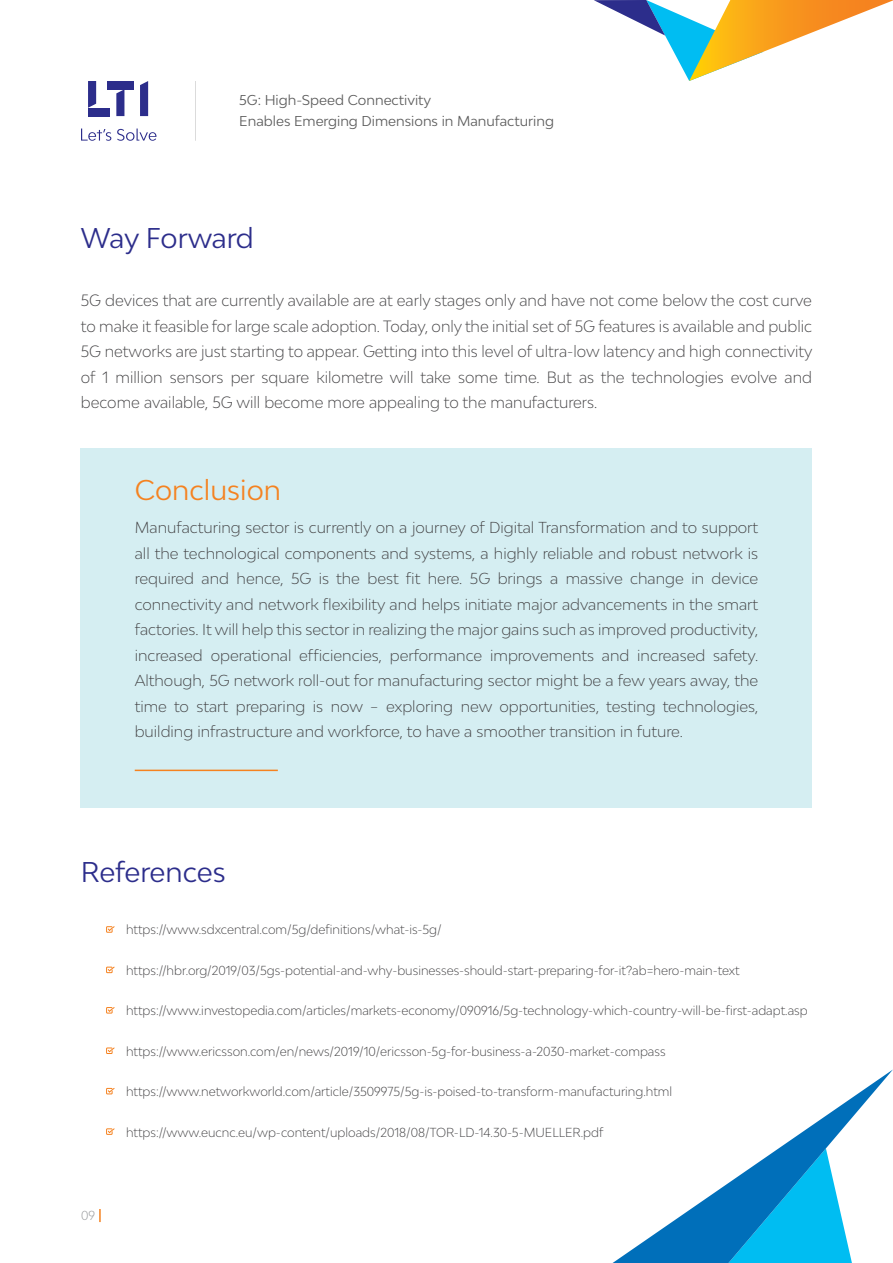
<style>
.page{position:relative;width:893px;height:1263px;background:#fff}
.page>*{position:absolute;margin:0;border:0;box-sizing:border-box;transform-origin:0 0}
.t1{font:27px "Bw Modelica";letter-spacing:-.01em;color:#2c2d8b}
.t2{font:27px "Bw Modelica";color:#f58220}
.t3{font:300 15.45px/25.5px "Bw Modelica";color:#414042;text-align:justify}
.t4{font:300 15px/25.5px "Bw Modelica";color:#414042;text-align:justify}
.t5{font:13.5px/21px "Bw Modelica";color:#5c5c5c}
.t6{font:300 12.3px "Bw Modelica";color:#414042}
.t7{font:300 12.3px "Bw Modelica";color:#939598}
</style>
<div class="page">
<div style="left:81px;top:448px;width:731px;height:360px;background:#d5eef2"></div>
<hr style="left:135px;top:770px;width:143px;height:1px;background:#f58220">
<svg style="left:106px;top:926px;width:9px;height:6px"></svg>
<svg style="left:106px;top:1007px;width:9px;height:6px"></svg>
<svg style="left:106px;top:966px;width:9px;height:7px"></svg>
<svg style="left:106px;top:1087px;width:9px;height:7px"></svg>
<div style="left:106px;top:1128px;width:6px;height:7px;border:1px solid #f58220"></div>
<svg style="left:107px;top:1128px;width:8px;height:7px"></svg>
<div style="left:106px;top:1047px;width:6px;height:7px;border:1px solid #f58220"></div>
<svg style="left:107px;top:1047px;width:8px;height:7px"></svg>
<hr style="left:195px;top:81px;width:1px;height:60px;background:#000">
<svg style="left:88px;top:81px;width:8px;height:27px"></svg>
<div style="left:88px;top:108px;width:21px;height:8px;background:#2c2d8b"></div>
<div style="left:107px;top:81px;width:26px;height:8px;background:#2c2d8b"></div>
<svg style="left:116px;top:89px;width:8px;height:27px"></svg>
<svg style="left:140px;top:81px;width:8px;height:35px"></svg>
<svg style="left:81px;top:129px;width:75px;height:12px"></svg>
<svg style="left:613px;top:1069px;width:280px;height:194px"></svg>
<svg style="left:594px;top:0;width:299px;height:81px"></svg>
<svg style="left:99px;top:1209px;width:2px;height:13px"></svg>
<p class="t5" style="left:239px;top:89px;width:316px">5G: High-Speed Connectivity<br>Enables Emerging Dimensions in Manufacturing</p>
<h1 class="t1" style="left:81px;top:220px;width:175px">Way Forward</h1>
<p class="t3" style="left:81px;top:287px;width:733px">5G devices that are currently available are at early stages only and have not come below the cost curve to make it feasible for large scale adoption. Today, only the initial set of 5G features is available and public 5G networks are just starting to appear. Getting into this level of ultra-low latency and high connectivity of 1 million sensors per square kilometre will take some time. But as the technologies evolve and become available, 5G will become more appealing to the manufacturers.</p>
<h1 class="t2" style="left:135px;top:472px;width:148px">Conclusion</h1>
<p class="t4" style="left:135px;top:514px;width:625px">Manufacturing sector is currently on a journey of Digital Transformation and to support all the technological components and systems, a highly reliable and robust network is required and hence, 5G is the best fit here. 5G brings a massive change in device connectivity and network flexibility and helps initiate major advancements in the smart factories. It will help this sector in realizing the major gains such as improved productivity, increased operational efficiencies, performance improvements and increased safety.<br>Although, 5G network roll-out for manufacturing sector might be a few years away, the time to start preparing is now – exploring new opportunities, testing technologies, building infrastructure and workforce, to have a smoother transition in future.</p>
<h1 class="t1" style="left:81px;top:854px;width:146px">References</h1>
<p class="t7" style="left:81px;top:1207px;width:15px">09</p>
<p class="t6" style="left:126px;top:922px;width:317px">https://www.sdxcentral.com/5g/definitions/what-is-5g/</p>
<p class="t6" style="left:126px;top:962px;width:615px">https://hbr.org/2019/03/5gs-potential-and-why-businesses-should-start-preparing-for-it?ab=hero-main-text</p>
<p class="t6" style="left:126px;top:1003px;width:683px">https://www.investopedia.com/articles/markets-economy/090916/5g-technology-which-country-will-be-first-adapt.asp</p>
<p class="t6" style="left:126px;top:1043px;width:541px">https://www.ericsson.com/en/news/2019/10/ericsson-5g-for-business-a-2030-market-compass</p>
<p class="t6" style="left:126px;top:1084px;width:548px">https://www.networkworld.com/article/3509975/5g-is-poised-to-transform-manufacturing.html</p>
<p class="t6" style="left:126px;top:1124px;width:479px">https://www.eucnc.eu/wp-content/uploads/2018/08/TOR-LD-14.30-5-MUELLER.pdf</p>
</div>
